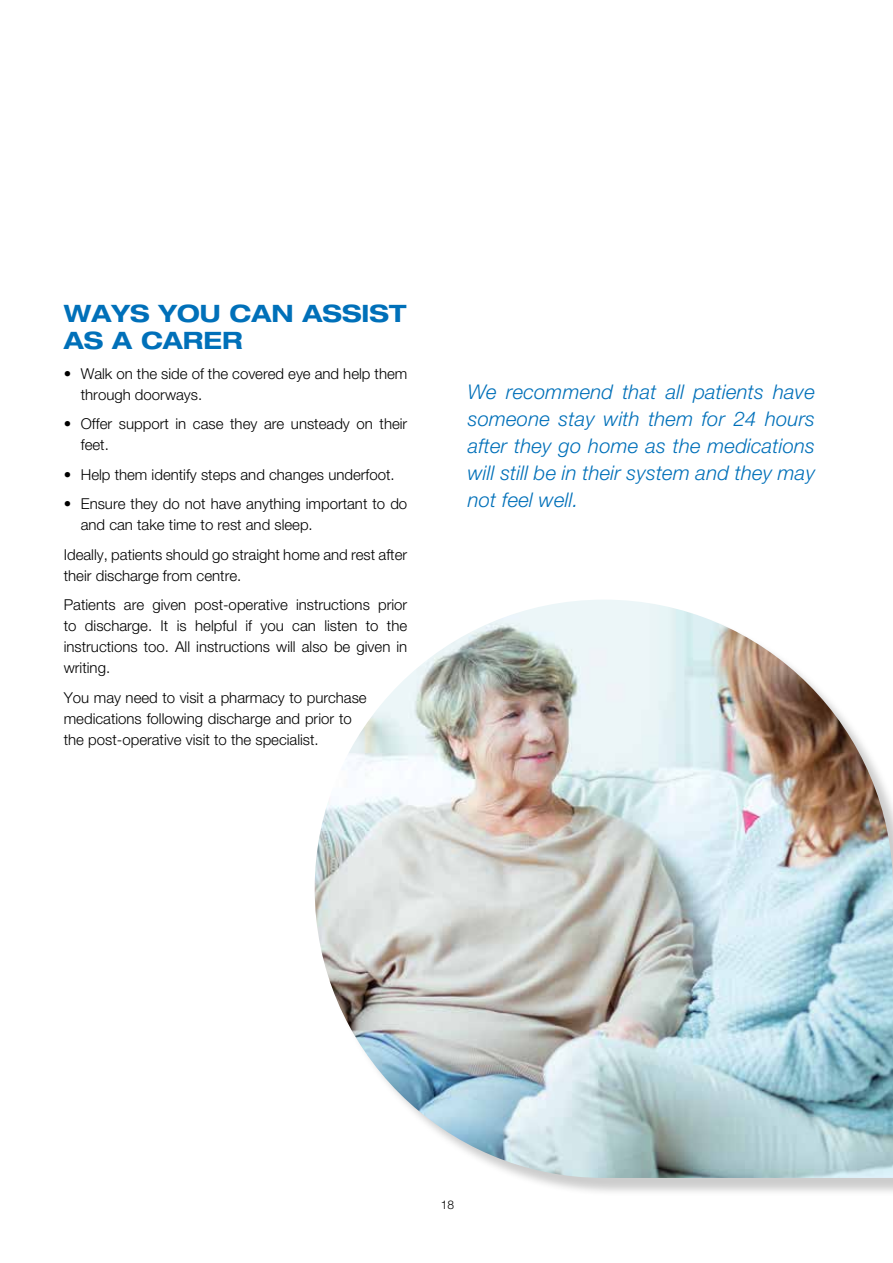
<style>
.page{position:relative;width:893px;height:1263px;background:#fff}
.page>*{position:absolute;margin:0;border:0;box-sizing:border-box;transform-origin:0 0}
.t1{font:700 expanded 24px/27px "Helvetica Neue";color:#0070b9}
.t2{font:italic 300 20.25px/27px "Helvetica Neue";letter-spacing:.01em;color:#0070b9;text-align:justify}
.t3{font:300 15px/21px "Helvetica Neue";color:#000}
.t4{font:300 12px "Helvetica Neue";color:#000}
</style>
<div class="page">
<div style="left:317px;top:602px;width:576px;height:594px;background:#000;opacity:.2"></div>
<img style="left:315px;top:600px;width:578px;height:578px">
<h1 class="t1" style="left:64px;top:299px;width:344px">WAYS YOU CAN ASSIST<br>AS A CARER</h1>
<p class="t3" style="left:81px;top:363px;width:328px;text-indent:-17px">• Walk on the side of the covered eye and help them through doorways.</p>
<p class="t3" style="left:81px;top:413px;width:328px;text-indent:-17px">• Offer support in case they are unsteady on their feet.</p>
<p class="t3" style="left:64px;top:464px;width:332px">• Help them identify steps and changes underfoot.</p>
<p class="t3" style="left:81px;top:493px;width:328px;text-indent:-17px">• Ensure they do not have anything important to do and can take time to rest and sleep.</p>
<p class="t3" style="left:64px;top:544px;width:345px">Ideally, patients should go straight home and rest after their discharge from centre.</p>
<p class="t3" style="left:64px;top:594px;width:345px;text-align:justify">Patients are given post-operative instructions prior to discharge. It is helpful if you can listen to the instructions too. All instructions will also be given in writing.</p>
<p class="t3" style="left:64px;top:687px;width:304px">You may need to visit a pharmacy to purchase medications following discharge and prior to the post-operative visit to the specialist.</p>
<h2 class="t2" style="left:468px;top:378px;width:349px">We recommend that all patients have someone stay with them for 24 hours after they go home as the medications will still be in their system and they may not feel well.</h2>
<p class="t4" style="left:441px;top:1197px;width:15px">18</p>
</div>
